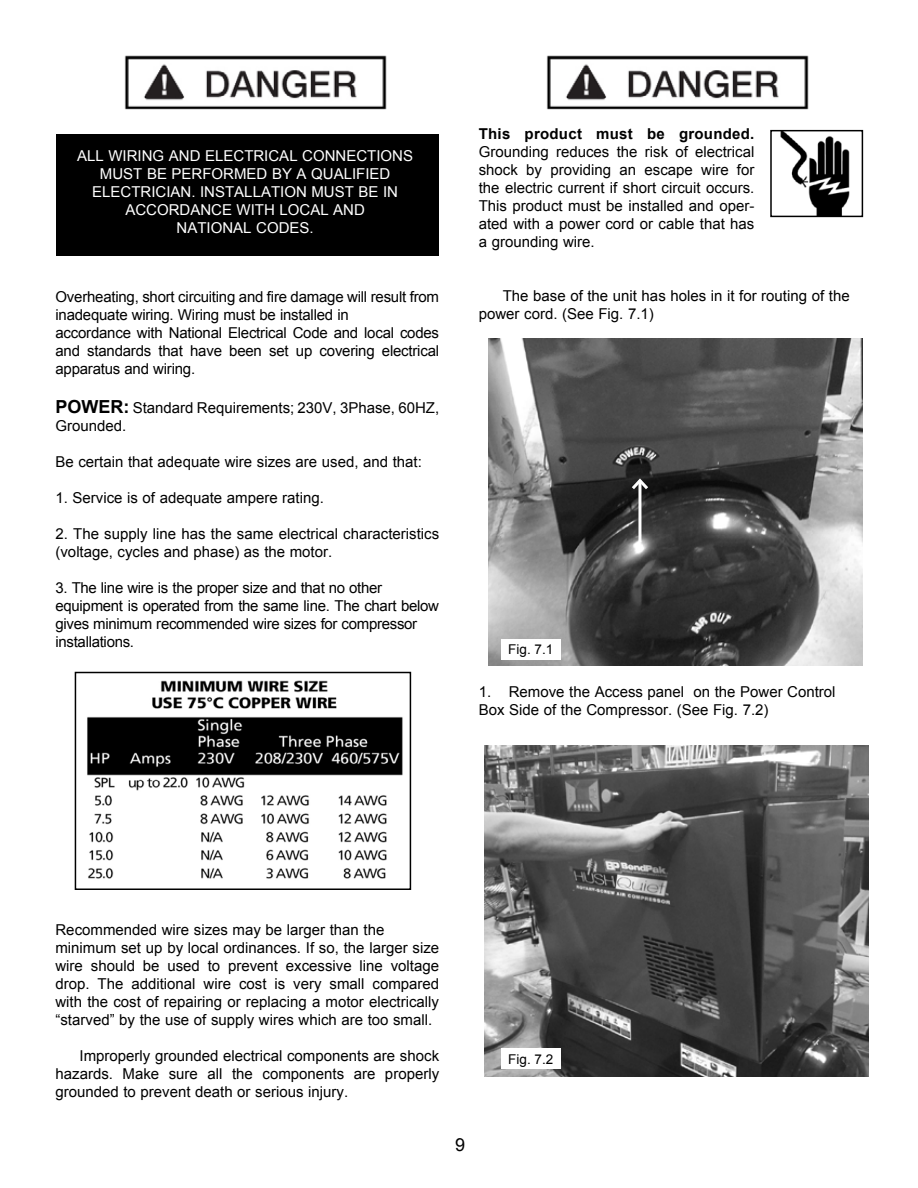
<style>
.page{position:relative;width:918px;height:1188px;background:#fff}
.page>*{position:absolute;margin:0;border:0;box-sizing:border-box;transform-origin:0 0}
.t1{font:18px "Arial";color:#000}
.t2{font:15px/18px "Arial";color:#000}
.t3{font:15px/18px "Arial";letter-spacing:-.02em;color:#000}
.t4{font:15px/18px "Arial";color:#fff;text-align:center}
.t5{font:700 15px "Arial";letter-spacing:.015em;color:#000}
.t6{font:13.5px "Arial";color:#000}
.s1{font-weight:700;font-size:18px}
</style>
<div class="page">
<img style="left:87px;top:680px;width:316px;height:199px">
<div style="left:75px;top:672px;width:336px;height:218px;border:2px solid #000"></div>
<img style="left:780px;top:133px;width:70px;height:81px">
<div style="left:770px;top:130px;width:93px;height:87px;border:2px solid #000"></div>
<img style="left:124px;top:56px;width:263px;height:54px">
<div style="left:57px;top:134px;width:382px;height:121px;background:#000"></div>
<img style="left:546px;top:55px;width:263px;height:55px">
<img style="left:489px;top:339px;width:373px;height:327px">
<div style="left:501px;top:639px;width:60px;height:21px;background:#fff"></div>
<img style="left:485px;top:745px;width:384px;height:331px">
<div style="left:501px;top:1048px;width:60px;height:21px;background:#fff"></div>
<hr style="left:638px;top:481px;width:3px;height:61px;background:#fff">
<svg style="left:629px;top:476px;width:22px;height:16px"></svg>
<p class="t4" style="left:77px;top:147px;width:337px">ALL WIRING AND ELECTRICAL CONNECTIONS<br>MUST BE PERFORMED BY A QUALIFIED<br>ELECTRICIAN. INSTALLATION MUST BE IN<br>ACCORDANCE WITH LOCAL AND<br>NATIONAL CODES.</p>
<p class="t2" style="left:56px;top:288px;width:385px">Overheating, short circuiting and fire damage will result from inadequate wiring. Wiring must be installed in<br>accordance with National Electrical Code and local codes and standards that have been set up covering electrical apparatus and wiring.</p>
<p class="t2" style="left:56px;top:399px;width:385px"><span class="s1">POWER:</span> Standard Requirements; 230V, 3Phase, 60HZ,<br>Grounded.</p>
<p class="t2" style="left:56px;top:453px;width:368px">Be certain that adequate wire sizes are used, and that:</p>
<p class="t2" style="left:56px;top:489px;width:270px">1. Service is of adequate ampere rating.</p>
<p class="t2" style="left:56px;top:525px;width:385px">2. The supply line has the same electrical characteristics (voltage, cycles and phase) as the motor.</p>
<p class="t3" style="left:56px;top:579px;width:385px">3. The line wire is the proper size and that no other equipment is operated from the same line. The chart below gives minimum recommended wire sizes for compressor installations.</p>
<p class="t5" style="left:479px;top:124px;width:277px">This product must be grounded.</p>
<p class="t2" style="left:479px;top:143px;width:277px;text-align:justify">Grounding reduces the risk of electrical shock by providing an escape wire for the electric current if short circuit occurs.<br>This product must be installed and oper&shy;ated with a power cord or cable that has a grounding wire.</p>
<p class="t2" style="left:479px;top:287px;width:372px;text-indent:24px">The base of the unit has holes in it for routing of the power cord. (See Fig. 7.1)</p>
<p class="t6" style="left:508px;top:641px;width:47px">Fig. 7.1</p>
<p class="t2" style="left:479px;top:683px;width:358px">1. Remove the Access panel on the Power Control<br>Box Side of the Compressor. (See Fig. 7.2)</p>
<p class="t2" style="left:56px;top:921px;width:385px">Recommended wire sizes may be larger than the minimum set up by local ordinances. If so, the larger size wire should be used to prevent excessive line voltage drop. The additional wire cost is very small compared with the cost of repairing or replacing a motor electrically “starved” by the use of supply wires which are too small.</p>
<p class="t2" style="left:56px;top:1047px;width:385px;text-align:justify;text-indent:24px">Improperly grounded electrical components are shock hazards. Make sure all the components are properly grounded to prevent death or serious injury.</p>
<p class="t1" style="left:455px;top:1133px;width:12px">9</p>
<p class="t6" style="left:508px;top:1050px;width:47px">Fig. 7.2</p>
</div>
